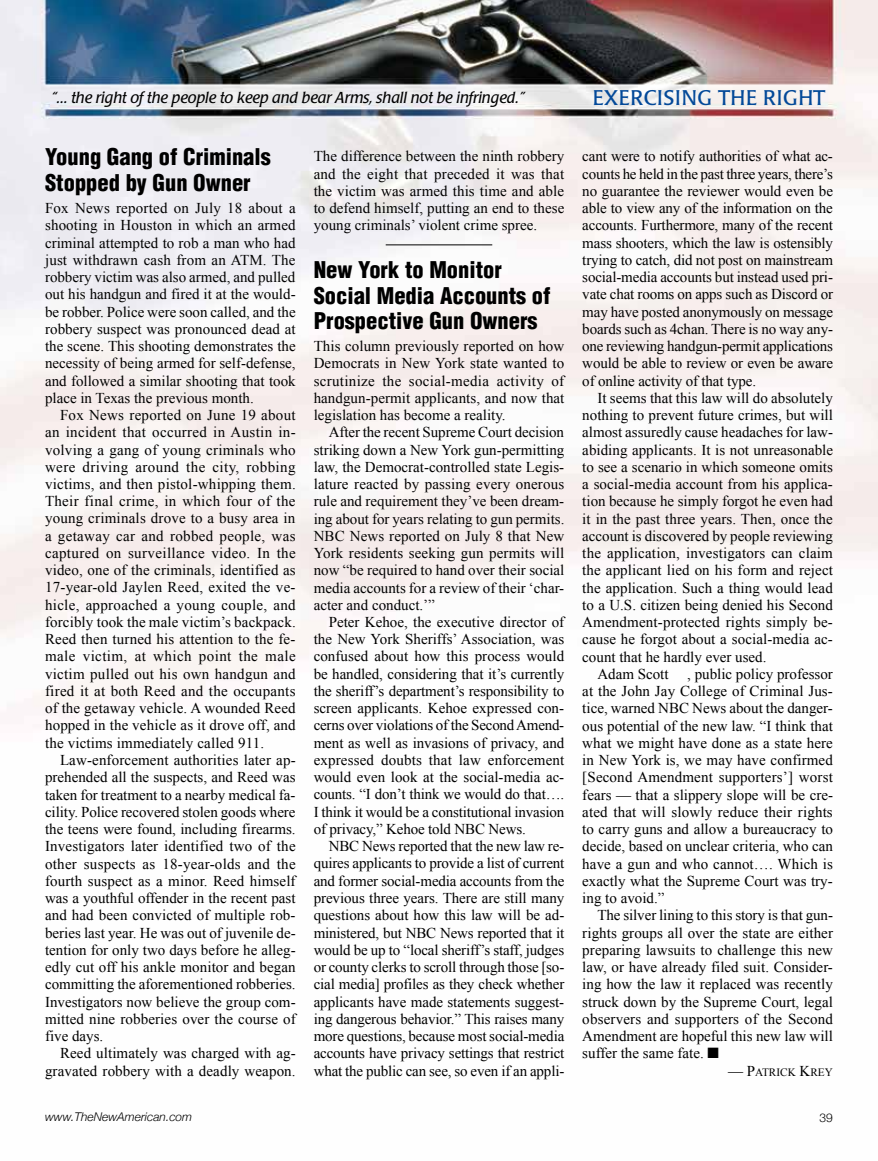
<style>
.page{position:relative;width:878px;height:1161px;background:#fff}
.page>*{position:absolute;margin:0;border:0;box-sizing:border-box;transform-origin:0 0}
.t1{font:900 condensed 22.5px/25.5px "Helvetica";color:#000}
.t2{font:21px "Poppl Laudatio";letter-spacing:.04em;color:#034999}
.t3{font:italic 15.75px "Poppl Laudatio";color:#000}
.t4{font:15px/17.2px "Times New Roman";color:#000;text-align:justify}
.t5{font:italic 300 12px "Helvetica Neue";color:#000}
.t6{font:300 12px "Helvetica Neue";color:#000}
.t7{font:11.25px "Times New Roman";color:#000}
.s1{font-size:15px}
</style>
<div class="page">
<img style="left:0;top:0;width:878px;height:707px">
<hr style="left:386px;top:244px;width:106px;height:1px;background:#000">
<p class="t3" style="left:51px;top:89px;width:475px">“... the right of the people to keep and bear Arms, shall not be infringed.”</p>
<h2 class="t2" style="left:593px;top:86px;width:234px">EXERCISING THE RIGHT</h2>
<h1 class="t1" style="left:45px;top:144px;width:227px">Young Gang of Criminals<br>Stopped by Gun Owner</h1>
<p class="t4" style="left:45px;top:199px;width:252px">Fox News reported on July 18 about a shooting in Houston in which an armed criminal attempted to rob a man who had just withdrawn cash from an ATM. The robbery victim was also armed, and pulled out his handgun and fired it at the would&shy;be robber. Police were soon called, and the robbery suspect was pronounced dead at the scene. This shooting demonstrates the necessity of being armed for self-defense, and followed a similar shooting that took place in Texas the previous month.</p>
<p class="t4" style="left:45px;top:406px;width:252px;text-indent:15px">Fox News reported on June 19 about an incident that occurred in Austin in&shy;volving a gang of young criminals who were driving around the city, robbing victims, and then pistol-whipping them.<br>Their final crime, in which four of the young criminals drove to a busy area in a getaway car and robbed people, was captured on surveillance video. In the video, one of the criminals, identified as 17-year-old Jaylen Reed, exited the ve&shy;hicle, approached a young couple, and forcibly took the male victim’s backpack.<br>Reed then turned his attention to the fe&shy;male victim, at which point the male victim pulled out his own handgun and fired it at both Reed and the occupants of the getaway vehicle. A wounded Reed hopped in the vehicle as it drove off, and the victims immediately called 911.</p>
<p class="t4" style="left:45px;top:751px;width:252px;text-indent:15px">Law-enforcement authorities later ap&shy;prehended all the suspects, and Reed was taken for treatment to a nearby medical fa&shy;cility. Police recovered stolen goods where the teens were found, including firearms.<br>Investigators later identified two of the other suspects as 18-year-olds and the fourth suspect as a minor. Reed himself was a youthful offender in the recent past and had been convicted of multiple rob&shy;beries last year. He was out of juvenile de&shy;tention for only two days before he alleg&shy;edly cut off his ankle monitor and began committing the aforementioned robberies.<br>Investigators now believe the group com&shy;mitted nine robberies over the course of five days.</p>
<p class="t4" style="left:45px;top:1044px;width:252px;text-align:right">Reed ultimately was charged with ag&shy;gravated robbery with a deadly weapon.</p>
<p class="t4" style="left:314px;top:147px;width:252px">The difference between the ninth robbery and the eight that preceded it was that the victim was armed this time and able to defend himself, putting an end to these young criminals’ violent crime spree.</p>
<h1 class="t1" style="left:314px;top:257px;width:238px">New York to Monitor<br>Social Media Accounts of<br>Prospective Gun Owners</h1>
<p class="t4" style="left:314px;top:337px;width:252px">This column previously reported on how Democrats in New York state wanted to scrutinize the social-media activity of handgun-permit applicants, and now that legislation has become a reality.</p>
<p class="t4" style="left:314px;top:423px;width:252px;text-indent:15px">After the recent Supreme Court decision striking down a New York gun-permitting law, the Democrat-controlled state Legis&shy;lature reacted by passing every onerous rule and requirement they’ve been dream&shy;ing about for years relating to gun permits.<br>NBC News reported on July 8 that New York residents seeking gun permits will now “be required to hand over their social media accounts for a review of their ‘char&shy;acter and conduct.’”</p>
<p class="t4" style="left:314px;top:613px;width:252px;text-indent:15px">Peter Kehoe, the executive director of the New York Sheriffs’ Association, was confused about how this process would be handled, considering that it’s currently the sheriff’s department’s responsibility to screen applicants. Kehoe expressed con&shy;cerns over violations of the Second Amend&shy;ment as well as invasions of privacy, and expressed doubts that law enforcement would even look at the social-media ac&shy;counts. “I don’t think we would do that….<br>I think it would be a constitutional invasion of privacy,” Kehoe told NBC News.</p>
<p class="t4" style="left:314px;top:837px;width:252px;text-indent:15px">NBC News reported that the new law re&shy;quires applicants to provide a list of current and former social-media accounts from the previous three years. There are still many questions about how this law will be ad&shy;ministered, but NBC News reported that it would be up to “local sheriff’s staff, judges or county clerks to scroll through those [so&shy;cial media] profiles as they check whether applicants have made statements suggest&shy;ing dangerous behavior.” This raises many more questions, because most social-media accounts have privacy settings that restrict what the public can see, so even if an appli-</p>
<p class="t4" style="left:582px;top:147px;width:252px">cant were to notify authorities of what ac&shy;counts he held in the past three years, there’s no guarantee the reviewer would even be able to view any of the information on the accounts. Furthermore, many of the recent mass shooters, which the law is ostensibly trying to catch, did not post on mainstream social-media accounts but instead used pri&shy;vate chat rooms on apps such as Discord or may have posted anonymously on message boards such as 4chan. There is no way any&shy;one reviewing handgun-permit applications would be able to review or even be aware of online activity of that type.</p>
<p class="t4" style="left:582px;top:389px;width:252px;text-indent:15px">It seems that this law will do absolutely nothing to prevent future crimes, but will almost assuredly cause headaches for law&shy;abiding applicants. It is not unreasonable to see a scenario in which someone omits a social-media account from his applica&shy;tion because he simply forgot he even had it in the past three years. Then, once the account is discovered by people reviewing the application, investigators can claim the applicant lied on his form and reject the application. Such a thing would lead to a U.S. citizen being denied his Second Amendment-protected rights simply be&shy;cause he forgot about a social-media ac&shy;count that he hardly ever used.</p>
<p class="t4" style="left:582px;top:665px;width:252px;text-indent:15px">Adam Scott , public policy professor at the John Jay College of Criminal Jus&shy;tice, warned NBC News about the danger&shy;ous potential of the new law. “I think that what we might have done as a state here in New York is, we may have confirmed [Second Amendment supporters’] worst fears — that a slippery slope will be cre&shy;ated that will slowly reduce their rights to carry guns and allow a bureaucracy to decide, based on unclear criteria, who can have a gun and who cannot…. Which is exactly what the Supreme Court was try&shy;ing to avoid.”</p>
<p class="t4" style="left:582px;top:906px;width:252px;text-indent:15px">The silver lining to this story is that gun&shy;rights groups all over the state are either preparing lawsuits to challenge this new law, or have already filed suit. Consider&shy;ing how the law it replaced was recently struck down by the Supreme Court, legal observers and supporters of the Second Amendment are hopeful this new law will suffer the same fate. ■</p>
<p class="t7" style="left:728px;top:1064px;width:106px"><span class="s1">— P</span>ATRICK <span class="s1">K</span>REY</p>
<p class="t5" style="left:45px;top:1108px;width:149px">www.TheNewAmerican.com</p>
<p class="t6" style="left:819px;top:1108px;width:15px">39</p>
</div>
